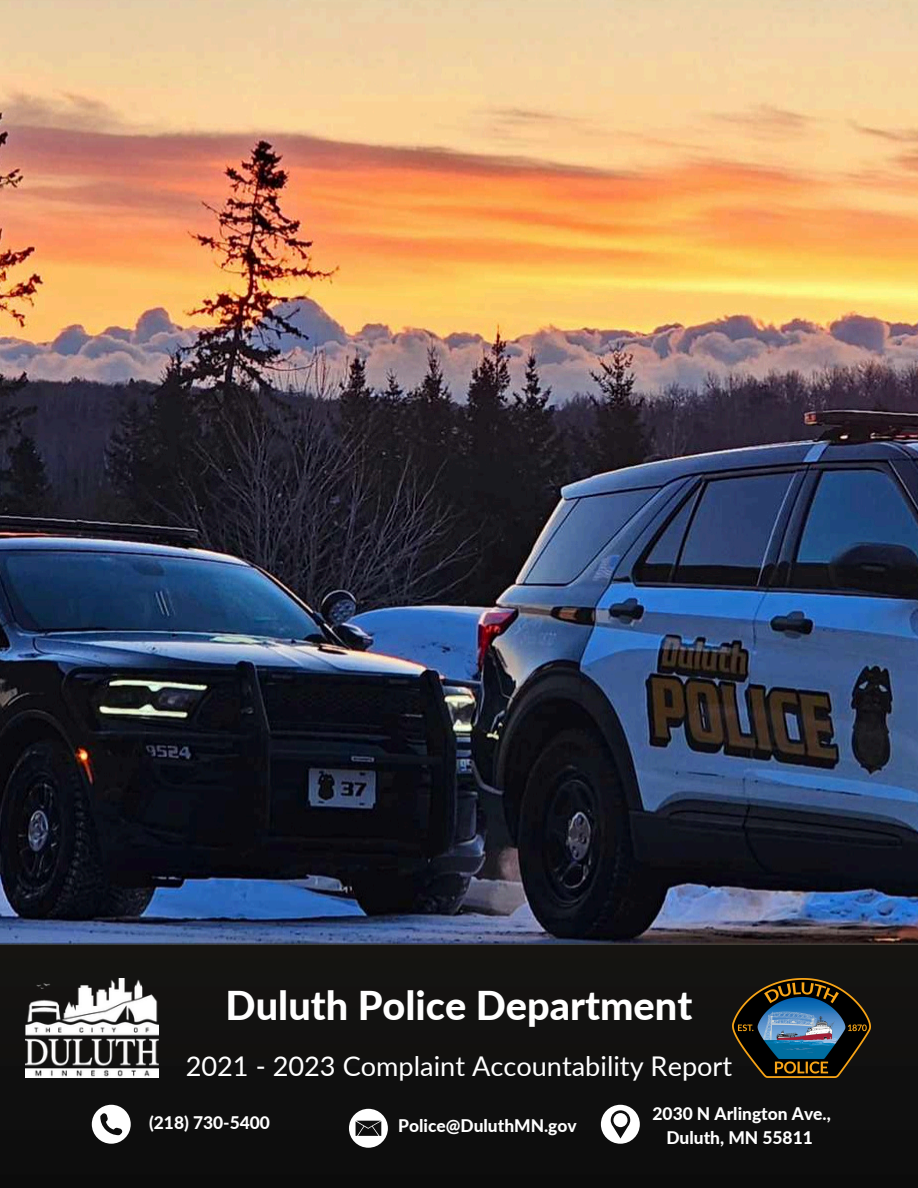
<style>
.page{position:relative;width:918px;height:1188px;background:#fff}
.page>*{position:absolute;margin:0;border:0;box-sizing:border-box;transform-origin:0 0}
.t1{font:800 39.75px "Lato";color:#fff}
.t2{font:27.15px "Lato";color:#fff}
.t3{font:800 17.4px/23.7px "Lato";color:#fff;text-align:center}
</style>
<div class="page">
<img style="left:0;top:0;width:918px;height:945px">
<div style="left:0;top:945px;width:918px;height:243px;background:#0f0f0f"></div>
<svg style="left:349px;top:1109px;width:39px;height:39px"></svg>
<svg style="left:92px;top:1105px;width:39px;height:39px"></svg>
<svg style="left:601px;top:1105px;width:39px;height:39px"></svg>
<img style="left:732px;top:979px;width:138px;height:99px">
<img style="left:25px;top:979px;width:134px;height:99px">
<p class="t1" style="left:226px;top:980px;width:468px">Duluth Police Department</p>
<p class="t2" style="left:186px;top:1049px;width:548px">2021 - 2023 Complaint Accountability Report</p>
<p class="t3" style="left:653px;top:1101px;width:180px">2030 N Arlington Ave.,<br>Duluth, MN 55811</p>
<h1 class="t3" style="left:149px;top:1111px;width:122px">(218) 730-5400</h1>
<h2 class="t3" style="left:398px;top:1113px;width:180px">Police@DuluthMN.gov</h2>
</div>
